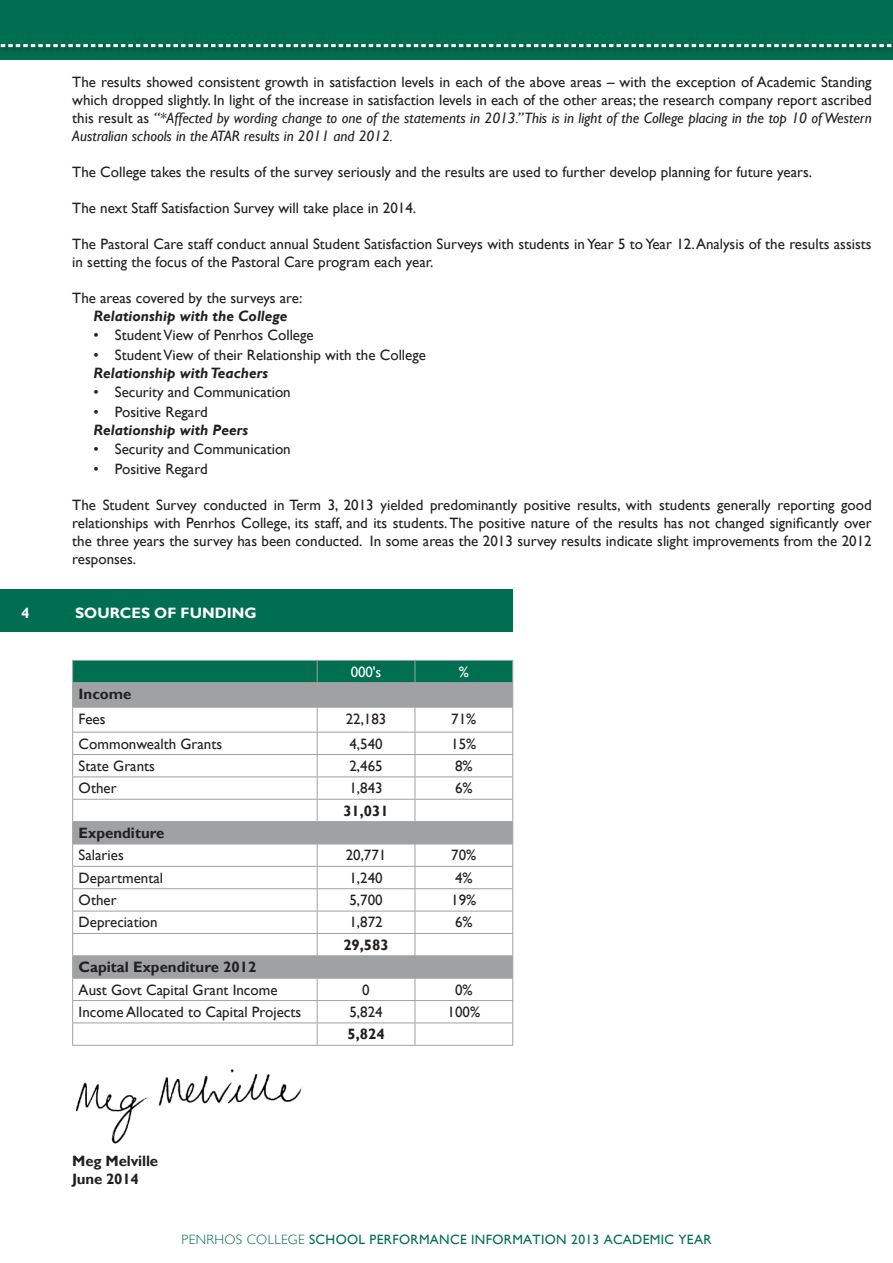
<style>
.page{position:relative;width:893px;height:1263px;background:#fff}
.page>*{position:absolute;margin:0;border:0;box-sizing:border-box;transform-origin:0 0}
.t1{font:15px/18px "Gill Sans";color:#221f1f;text-align:justify}
.t2{font:700 15px/18px "Gill Sans";color:#221f1f}
.t3{font:italic 700 15px "Gill Sans";color:#221f1f}
.t4{font:700 15px "Gill Sans";color:#fff}
.t5{font:15px "Gill Sans";color:#fff}
.t6{font:13.5px "Gill Sans";letter-spacing:.025em;color:#006f51}
.s1{font-style:italic}
.s2{font-weight:300}
</style>
<div class="page">
<div style="left:0;top:0;width:893px;height:60px;background:#006f51"></div>
<svg style="left:0;top:44px;width:893px;height:5px"></svg>
<div style="left:0;top:589px;width:512px;height:42px;background:#006f51"></div>
<svg style="left:72px;top:660px;width:441px;height:385px"></svg>
<hr style="left:72px;top:1045px;width:245px;height:1px;background:#9fa1a3">
<hr style="left:317px;top:1045px;width:98px;height:1px;background:#9fa1a3">
<hr style="left:415px;top:1045px;width:98px;height:1px;background:#9fa1a3">
<img style="left:75px;top:1069px;width:227px;height:75px">
<p class="t1" style="left:72px;top:73px;width:801px">The results showed consistent growth in satisfaction levels in each of the above areas – with the exception of Academic Standing which dropped slightly. In light of the increase in satisfaction levels in each of the other areas; the research company report ascribed this result as <span class="s1">“*Affected by wording change to one of the statements in 2013.” This is in light of the College placing in the top 10 of Western Australian schools in the ATAR results in 2011 and 2012.</span></p>
<p class="t1" style="left:72px;top:164px;width:741px">The College takes the results of the survey seriously and the results are used to further develop planning for future years.</p>
<p class="t1" style="left:72px;top:200px;width:345px">The next Staff Satisfaction Survey will take place in 2014.</p>
<p class="t1" style="left:72px;top:236px;width:801px">The Pastoral Care staff conduct annual Student Satisfaction Surveys with students in Year 5 to Year 12. Analysis of the results assists in setting the focus of the Pastoral Care program each year.</p>
<p class="t1" style="left:72px;top:290px;width:232px">The areas covered by the surveys are:</p>
<p class="t3" style="left:94px;top:307px;width:195px">Relationship with the College</p>
<p class="t1" style="left:94px;top:327px;width:222px">• Student View of Penrhos College</p>
<p class="t1" style="left:94px;top:346px;width:334px">• Student View of their Relationship with the College</p>
<p class="t3" style="left:94px;top:364px;width:176px">Relationship with Teachers</p>
<p class="t1" style="left:94px;top:384px;width:199px">• Security and Communication</p>
<p class="t1" style="left:94px;top:403px;width:116px">• Positive Regard</p>
<p class="t3" style="left:94px;top:421px;width:156px">Relationship with Peers</p>
<p class="t1" style="left:94px;top:441px;width:199px">• Security and Communication</p>
<p class="t1" style="left:94px;top:460px;width:116px">• Positive Regard</p>
<p class="t1" style="left:72px;top:497px;width:801px">The Student Survey conducted in Term 3, 2013 yielded predominantly positive results, with students generally reporting good relationships with Penrhos College, its staff, and its students. The positive nature of the results has not changed significantly over the three years the survey has been conducted. In some areas the 2013 survey results indicate slight improvements from the 2012 responses.</p>
<p class="t4" style="left:21px;top:607px;width:10px">4</p>
<p class="t4" style="left:75px;top:607px;width:183px">SOURCES OF FUNDING</p>
<p class="t5" style="left:351px;top:665px;width:32px">000's</p>
<p class="t5" style="left:459px;top:665px;width:12px">%</p>
<p class="t2" style="left:79px;top:686px;width:54px">Income</p>
<p class="t1" style="left:79px;top:711px;width:28px">Fees</p>
<p class="t1" style="left:346px;top:711px;width:42px">22,183</p>
<p class="t1" style="left:451px;top:711px;width:27px">71%</p>
<p class="t1" style="left:79px;top:736px;width:145px">Commonwealth Grants</p>
<p class="t1" style="left:349px;top:736px;width:35px">4,540</p>
<p class="t1" style="left:451px;top:736px;width:27px">15%</p>
<p class="t1" style="left:79px;top:758px;width:78px">State Grants</p>
<p class="t1" style="left:349px;top:758px;width:35px">2,465</p>
<p class="t1" style="left:455px;top:758px;width:19px">8%</p>
<p class="t1" style="left:79px;top:780px;width:39px">Other</p>
<p class="t1" style="left:349px;top:780px;width:35px">1,843</p>
<p class="t1" style="left:455px;top:780px;width:19px">6%</p>
<p class="t2" style="left:343px;top:803px;width:47px">31,031</p>
<p class="t2" style="left:79px;top:825px;width:87px">Expenditure</p>
<p class="t1" style="left:79px;top:847px;width:47px">Salaries</p>
<p class="t1" style="left:346px;top:847px;width:42px">20,771</p>
<p class="t1" style="left:451px;top:847px;width:27px">70%</p>
<p class="t1" style="left:79px;top:870px;width:86px">Departmental</p>
<p class="t1" style="left:349px;top:870px;width:35px">1,240</p>
<p class="t1" style="left:455px;top:870px;width:19px">4%</p>
<p class="t1" style="left:79px;top:892px;width:39px">Other</p>
<p class="t1" style="left:349px;top:892px;width:35px">5,700</p>
<p class="t1" style="left:451px;top:892px;width:27px">19%</p>
<p class="t1" style="left:79px;top:914px;width:81px">Depreciation</p>
<p class="t1" style="left:349px;top:914px;width:35px">1,872</p>
<p class="t1" style="left:455px;top:914px;width:19px">6%</p>
<p class="t2" style="left:343px;top:937px;width:47px">29,583</p>
<p class="t2" style="left:79px;top:959px;width:179px">Capital Expenditure 2012</p>
<p class="t1" style="left:79px;top:982px;width:200px">Aust Govt Capital Grant Income</p>
<p class="t1" style="left:362px;top:982px;width:9px">0</p>
<p class="t1" style="left:455px;top:982px;width:19px">0%</p>
<p class="t1" style="left:79px;top:1004px;width:224px">Income Allocated to Capital Projects</p>
<p class="t1" style="left:349px;top:1004px;width:35px">5,824</p>
<p class="t1" style="left:448px;top:1004px;width:34px">100%</p>
<p class="t2" style="left:347px;top:1026px;width:39px">5,824</p>
<p class="t2" style="left:72px;top:1153px;width:87px">Meg Melville<br>June 2014</p>
<p class="t6" style="left:181px;top:1231px;width:531px"><span class="s2">PENRHOS COLLEGE</span> SCHOOL PERFORMANCE INFORMATION 2013 ACADEMIC YEAR</p>
</div>
